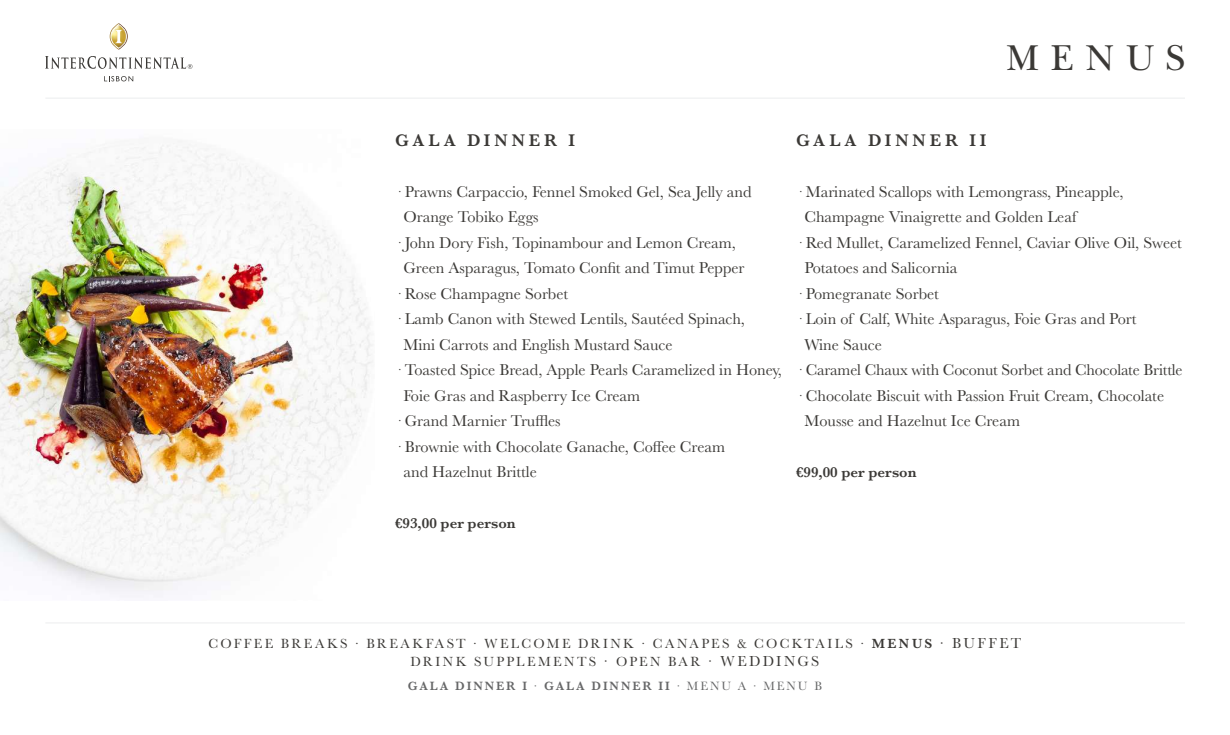
<style>
.page{position:relative;width:1230px;height:735px;background:#fff}
.page>*{position:absolute;margin:0;border:0;box-sizing:border-box;transform-origin:0 0}
.t1{font:37.5px "New Baskerville";letter-spacing:.305em;color:#3b3936}
.t2{font:600 17.5px "Baskerville";letter-spacing:.225em;color:#3b3936}
.t3{font:16.25px "Baskerville";color:#3b3936}
.t4{font:600 15px "Baskerville";color:#3b3936}
.t5{font:13.75px/17.5px "Baskerville MT Std";letter-spacing:.175em;color:#3b3936;text-align:center}
.t6{font:600 12.5px "Baskerville MT Std";letter-spacing:.15em;color:#666768}
.s1{font-weight:600}
.s2{font-size:15px}
.s3{font-weight:400}
</style>
<div class="page">
<hr style="left:45px;top:98px;width:1140px;height:1px;background:#ecedee">
<img style="left:0;top:141px;width:373px;height:456px">
<hr style="left:45px;top:623px;width:1140px;height:1px;background:#ecedee">
<svg style="left:104px;top:76px;width:29px;height:5px"></svg>
<svg style="left:45px;top:56px;width:147px;height:13px"></svg>
<svg style="left:110px;top:23px;width:18px;height:27px"></svg>
<h1 class="t1" style="left:1006px;top:37px;width:180px">MENUS</h1>
<p class="t2" style="left:395px;top:128px;width:181px">GALA DINNER I</p>
<p class="t3" style="left:395px;top:181px;width:358px">· Prawns Carpaccio, Fennel Smoked Gel, Sea Jelly and</p>
<p class="t3" style="left:403px;top:207px;width:137px">Orange Tobiko Eggs</p>
<p class="t3" style="left:395px;top:232px;width:342px">· John Dory Fish, Topinambour and Lemon Cream,</p>
<p class="t3" style="left:403px;top:258px;width:343px">Green Asparagus, Tomato Confit and Timut Pepper</p>
<p class="t3" style="left:395px;top:283px;width:174px">· Rose Champagne Sorbet</p>
<p class="t3" style="left:395px;top:309px;width:351px">· Lamb Canon with Stewed Lentils, Sautéed Spinach,</p>
<p class="t3" style="left:403px;top:334px;width:271px">Mini Carrots and English Mustard Sauce</p>
<p class="t3" style="left:395px;top:360px;width:388px">· Toasted Spice Bread, Apple Pearls Caramelized in Honey,</p>
<p class="t3" style="left:403px;top:385px;width:238px">Foie Gras and Raspberry Ice Cream</p>
<p class="t3" style="left:395px;top:411px;width:167px">· Grand Marnier Truffles</p>
<p class="t3" style="left:395px;top:436px;width:331px">· Brownie with Chocolate Ganache, Coffee Cream</p>
<p class="t3" style="left:403px;top:462px;width:135px">and Hazelnut Brittle</p>
<p class="t4" style="left:395px;top:513px;width:122px">€93,00 per person</p>
<p class="t2" style="left:796px;top:128px;width:192px">GALA DINNER II</p>
<p class="t3" style="left:796px;top:181px;width:329px">· Marinated Scallops with Lemongrass, Pineapple,</p>
<p class="t3" style="left:804px;top:207px;width:274px">Champagne Vinaigrette and Golden Leaf</p>
<p class="t3" style="left:796px;top:232px;width:387px">· Red Mullet, Caramelized Fennel, Caviar Olive Oil, Sweet</p>
<p class="t3" style="left:804px;top:258px;width:155px">Potatoes and Salicornia</p>
<p class="t3" style="left:796px;top:283px;width:144px">· Pomegranate Sorbet</p>
<p class="t3" style="left:796px;top:309px;width:342px">· Loin of Calf, White Asparagus, Foie Gras and Port</p>
<p class="t3" style="left:804px;top:334px;width:79px">Wine Sauce</p>
<p class="t3" style="left:796px;top:360px;width:388px">· Caramel Chaux with Coconut Sorbet and Chocolate Brittle</p>
<p class="t3" style="left:796px;top:385px;width:369px">· Chocolate Biscuit with Passion Fruit Cream, Chocolate</p>
<p class="t3" style="left:804px;top:411px;width:217px">Mousse and Hazelnut Ice Cream</p>
<p class="t4" style="left:796px;top:462px;width:122px">€99,00 per person</p>
<p class="t5" style="left:209px;top:635px;width:814px">COFFEE BREAKS · BREAKFAST · WELCOME DRINK · CANAPES &amp; COCKTAILS · <span class="s1">MENUS</span> <span class="s2">· BUFFET<br></span>DRINK SUPPLEMENTS <span class="s2">·</span> OPEN BAR <span class="s2">· WEDDINGS</span></p>
<p class="t6" style="left:408px;top:679px;width:416px">GALA DINNER I <span class="s3">·</span> GALA DINNER II <span class="s3">· MENU A · MENU B</span></p>
</div>
